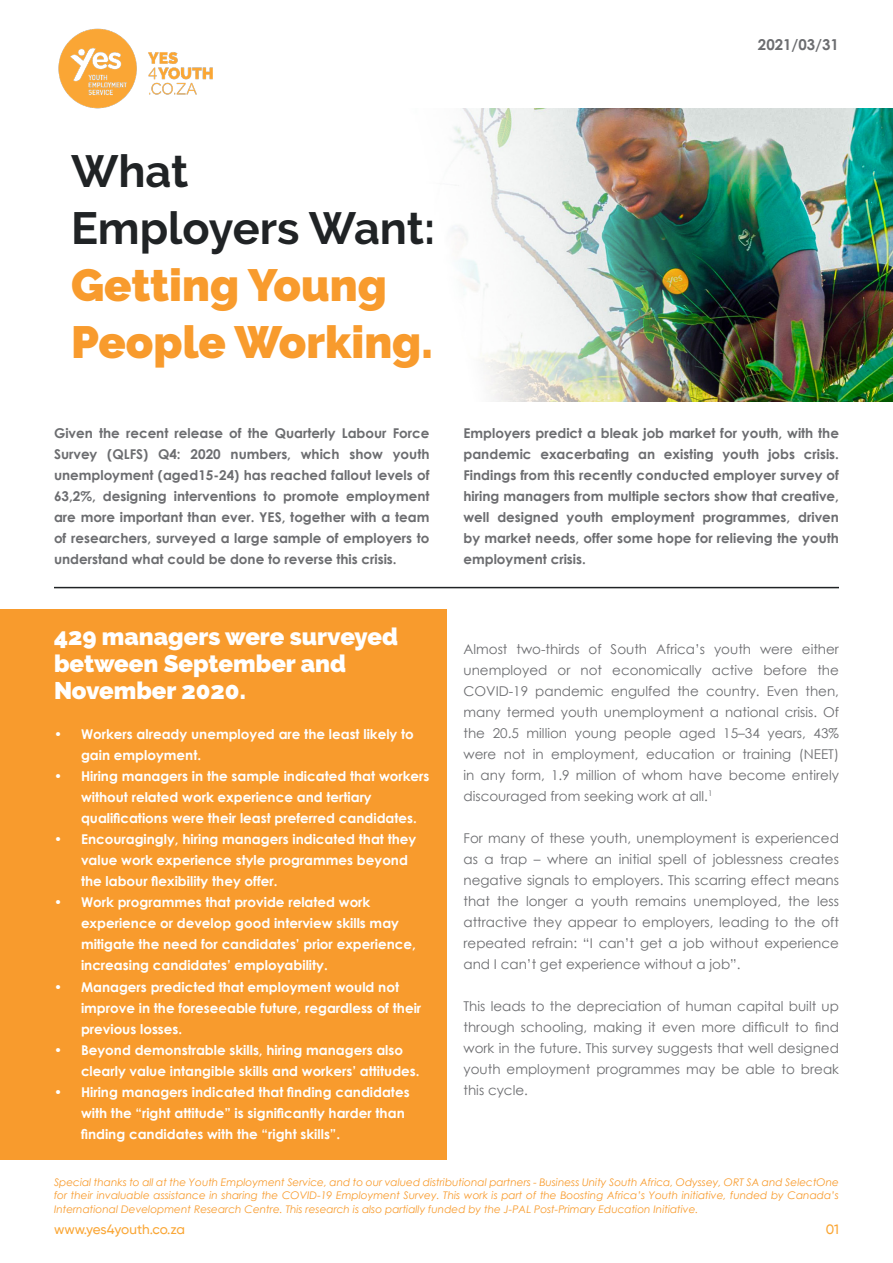
<style>
.page{position:relative;width:893px;height:1263px;background:#fff}
.page>*{position:absolute;margin:0;border:0;box-sizing:border-box;transform-origin:0 0}
.t1{font:900 45px "Raleway";color:#f89b2d}
.t2{font:700 45px "Raleway";color:#202325}
.t3{font:900 24px/27px "Raleway";color:#fff}
.t4{font:700 15px "Century Gothic";color:#6c6d70}
.t5{font:13.5px/21px "Century Gothic";color:#6c6d70;text-align:justify}
.t6{font:700 13.5px/21px "Century Gothic";color:#fff}
.t7{font:700 13.5px/21px "Century Gothic";color:#6c6d70;text-align:justify}
.t8{font:500 13.5px "Gilroy";letter-spacing:-.005em;color:#faa635}
.t9{font:italic 10.5px/13.5px "Century Gothic";color:#f89b2d;text-align:justify}
</style>
<div class="page">
<hr style="left:54px;top:587px;width:785px;height:1px;background:#202325">
<img style="left:451px;top:108px;width:442px;height:294px">
<img style="left:58px;top:28px;width:155px;height:81px">
<div style="left:0;top:609px;width:446px;height:551px;background:#f89b2d"></div>
<p class="t2" style="left:71px;top:145px;width:119px">What</p>
<p class="t2" style="left:71px;top:202px;width:366px">Employers Want:</p>
<p class="t1" style="left:71px;top:259px;width:317px">Getting Young</p>
<p class="t1" style="left:71px;top:316px;width:363px">People Working.</p>
<p class="t4" style="left:758px;top:33px;width:83px">2021/03/31</p>
<p class="t7" style="left:54px;top:422px;width:377px">Given the recent release of the Quarterly Labour Force Survey (QLFS) Q4: 2020 numbers, which show youth unemployment (aged15-24) has reached fallout levels of 63,2%, designing interventions to promote employment are more important than ever. YES, together with a team of researchers, surveyed a large sample of employers to understand what could be done to reverse this crisis.</p>
<p class="t7" style="left:463px;top:422px;width:377px">Employers predict a bleak job market for youth, with the pandemic exacerbating an existing youth jobs crisis.<br>Findings from this recently conducted employer survey of hiring managers from multiple sectors show that creative, well designed youth employment programmes, driven by market needs, offer some hope for relieving the youth employment crisis.</p>
<p class="t3" style="left:54px;top:623px;width:346px">429 managers were surveyed between September and<br>November 2020.</p>
<p class="t6" style="left:81px;top:723px;width:334px;text-indent:-27px">• Workers already unemployed are the least likely to gain employment.</p>
<p class="t6" style="left:81px;top:765px;width:350px;text-indent:-27px">• Hiring managers in the sample indicated that workers without related work experience and tertiary qualifications were their least preferred candidates.</p>
<p class="t6" style="left:81px;top:828px;width:337px;text-indent:-27px">• Encouragingly, hiring managers indicated that they value work experience style programmes beyond the labour flexibility they offer.</p>
<p class="t6" style="left:81px;top:891px;width:336px;text-indent:-27px">• Work programmes that provide related work experience or develop good interview skills may mitigate the need for candidates’ prior experience, increasing candidates’ employability.</p>
<p class="t6" style="left:81px;top:975px;width:342px;text-indent:-27px">• Managers predicted that employment would not improve in the foreseeable future, regardless of their previous losses.</p>
<p class="t6" style="left:81px;top:1038px;width:340px;text-indent:-27px">• Beyond demonstrable skills, hiring managers also clearly value intangible skills and workers’ attitudes.</p>
<p class="t6" style="left:81px;top:1080px;width:330px;text-indent:-27px">• Hiring managers indicated that finding candidates with the “right attitude” is significantly harder than finding candidates with the “right skills”.</p>
<p class="t5" style="left:463px;top:638px;width:377px">Almost two-thirds of South Africa’s youth were either unemployed or not economically active before the COVID-19 pandemic engulfed the country. Even then, many termed youth unemployment a national crisis. Of the 20.5 million young people aged 15–34 years, 43% were not in employment, education or training (NEET) in any form, 1.9 million of whom have become entirely discouraged from seeking work at all.<sup>1</sup></p>
<p class="t5" style="left:463px;top:827px;width:377px">For many of these youth, unemployment is experienced as a trap – where an initial spell of joblessness creates negative signals to employers. This scarring effect means that the longer a youth remains unemployed, the less attractive they appear to employers, leading to the oft repeated refrain: “I can’t get a job without experience and I can’t get experience without a job”.</p>
<p class="t5" style="left:463px;top:995px;width:377px">This leads to the depreciation of human capital built up through schooling, making it even more difficult to find work in the future. This survey suggests that well designed youth employment programmes may be able to break this cycle.</p>
<p class="t9" style="left:54px;top:1175px;width:786px">Special thanks to all at the Youth Employment Service, and to our valued distributional partners - Business Unity South Africa, Odyssey, ORT SA and SelectOne for their invaluable assistance in sharing the COVID-19 Employment Survey. This work is part of the Boosting Africa’s Youth initiative, funded by Canada’s International Development Research Centre. This research is also partially funded by the J-PAL Post-Primary Education Initiative.</p>
<p class="t8" style="left:54px;top:1221px;width:133px">www.yes4youth.co.za</p>
<p class="t8" style="left:826px;top:1221px;width:15px">01</p>
</div>
